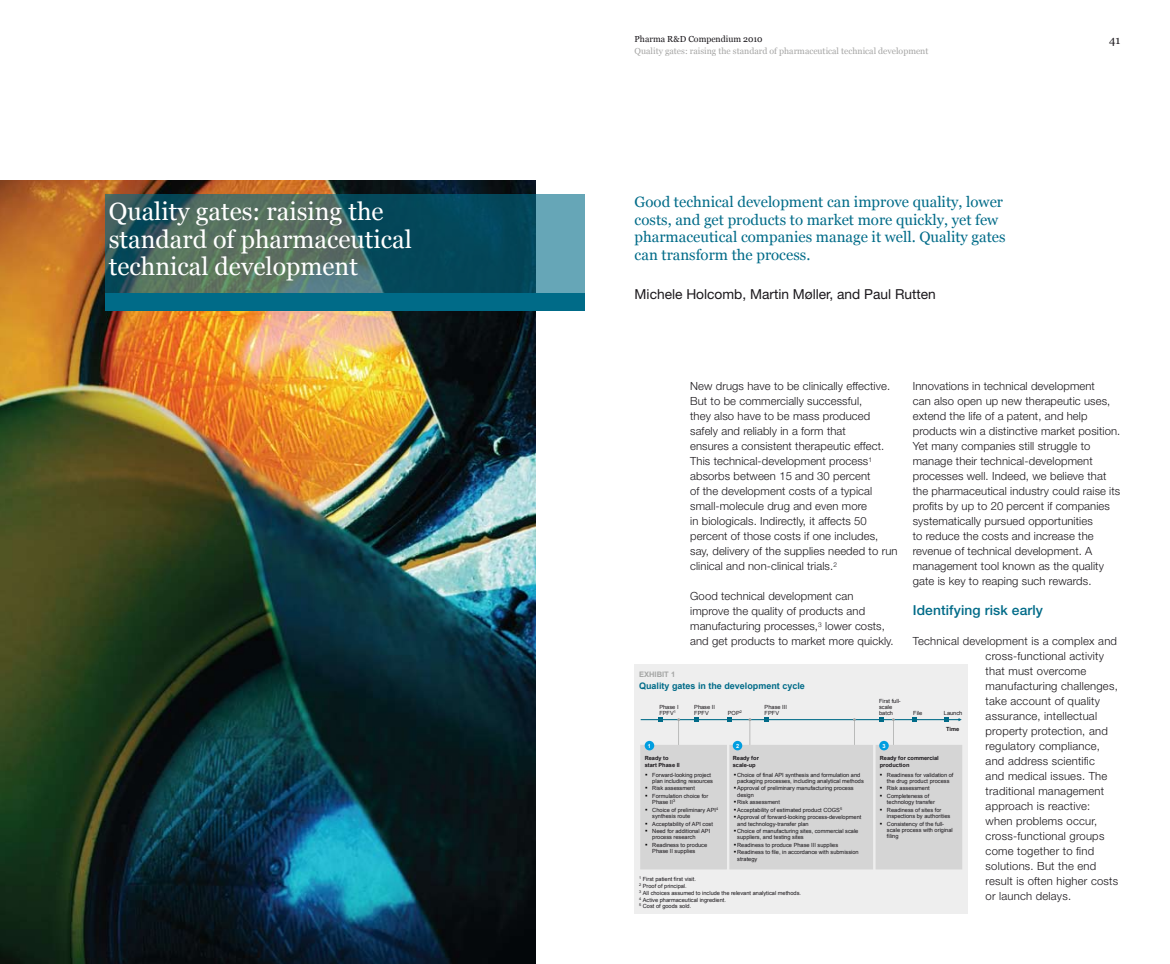
<style>
.page{position:relative;width:1170px;height:964px;background:#fff}
.page>*{position:absolute;margin:0;border:0;box-sizing:border-box;transform-origin:0 0}
.t1{font:25px/27.5px "Georgia";color:#fff}
.t2{font:15px/17.5px "Georgia";color:#006b88}
.t3{font:13.75px "Helvetica Neue LT Std";color:#1a171b}
.t4{font:500 13.75px "Helvetica Neue LT Std";letter-spacing:.01em;color:#006b88}
.t5{font:300 11.25px/15px "Helvetica Neue LT Std";letter-spacing:.01em;color:#1a171b}
.t6{font:11.25px "Georgia";color:#1a171b}
.t7{font:700 9px "Arial";color:#006b88}
.t8{font:8.75px "Georgia";color:#a5a5a4}
.t9{font:8.75px "Georgia";color:#1a171b}
.t10{font:700 7.5px "Arial";color:#a4a5a4}
.t11{font:5.62px/6.4px "Arial";color:#1a171b}
.t12{font:700 5.62px/6.8px "Arial";color:#1a171b}
.t13{font:700 5.62px "Arial";color:#fff}
.s1{font-size:7.12px;color:#010000}
</style>
<div class="page">
<img style="left:0;top:181px;width:535px;height:783px">
<div style="left:634px;top:664px;width:333px;height:250px;background:#eee"></div>
<svg style="left:640px;top:717px;width:321px;height:28px"></svg>
<div style="left:640px;top:745px;width:86px;height:124px;background:#d5d5d5"></div>
<div style="left:729px;top:745px;width:143px;height:124px;background:#d5d5d5"></div>
<div style="left:876px;top:745px;width:85px;height:124px;background:#d5d5d5"></div>
<div style="left:875px;top:745px;width:86px;height:124px;border:1px solid #d5d5d5"></div>
<div style="left:644px;top:741px;width:10px;height:9px;background:#009ee0;border-radius:50%"></div>
<div style="left:732px;top:741px;width:10px;height:9px;background:#009ee0;border-radius:50%"></div>
<div style="left:879px;top:741px;width:9px;height:9px;background:#009ee0;border-radius:50%"></div>
<svg style="left:105px;top:194px;width:480px;height:99px;background:#346468"></svg>
<div style="left:105px;top:293px;width:480px;height:18px;background:#006b88"></div>
<h1 class="t1" style="left:109px;top:198px;width:305px">Quality gates: raising the standard of pharmaceutical technical development</h1>
<p class="t9" style="left:634px;top:34px;width:129px">Pharma R&amp;D Compendium 2010</p>
<p class="t6" style="left:1108px;top:34px;width:13px">41</p>
<p class="t8" style="left:634px;top:46px;width:295px">Quality gates: raising the standard of pharmaceutical technical development</p>
<h2 class="t2" style="left:634px;top:193px;width:372px">Good technical development can improve quality, lower costs, and get products to market more quickly, yet few pharmaceutical companies manage it well. Quality gates can transform the process.</h2>
<p class="t3" style="left:634px;top:285px;width:303px">Michele Holcomb, Martin Møller, and Paul Rutten</p>
<p class="t5" style="left:912px;top:378px;width:209px">Innovations in technical development<br>can also open up new therapeutic uses, extend the life of a patent, and help products win a distinctive market position.<br>Yet many companies still struggle to manage their technical-development processes well. Indeed, we believe that the pharmaceutical industry could raise its profits by up to 20 percent if companies systematically pursued opportunities<br>to reduce the costs and increase the revenue of technical development. A management tool known as the quality gate is key to reaping such rewards.</p>
<p class="t4" style="left:912px;top:602px;width:132px">Identifying risk early</p>
<p class="t5" style="left:985px;top:634px;width:134px;text-indent:-73px">Technical development is a complex and cross-functional activity that must overcome manufacturing challenges, take account of quality assurance, intellectual property protection, and regulatory compliance, and address scientific<br>and medical issues. The traditional management approach is reactive: when problems occur, cross-functional groups come together to find solutions. But the end result is often higher costs or launch delays.</p>
<p class="t5" style="left:690px;top:379px;width:209px">New drugs have to be clinically effective.<br>But to be commercially successful,<br>they also have to be mass produced safely and reliably in a form that<br>ensures a consistent therapeutic effect.<br>This technical-development process<sup>1 </sup>absorbs between 15 and 30 percent<br>of the development costs of a typical small-molecule drug and even more<br>in biologicals. Indirectly, it affects 50 percent of those costs if one includes, say, delivery of the supplies needed to run clinical and non-clinical trials.<sup>2</sup></p>
<p class="t5" style="left:690px;top:589px;width:205px">Good technical development can improve the quality of products and manufacturing processes,<sup>3</sup> lower costs, and get products to market more quickly.</p>
<p class="t10" style="left:639px;top:669px;width:38px">EXHIBIT 1</p>
<p class="t11" style="left:659px;top:704px;width:21px;line-height:5.8px">Phase I<br>FPFV<sup>1</sup></p>
<p class="t11" style="left:694px;top:704px;width:22px;line-height:5.8px">Phase II<br>FPFV</p>
<p class="t11" style="left:727px;top:709px;width:16px">POP<sup>2</sup></p>
<p class="t11" style="left:764px;top:704px;width:24px;line-height:5.8px">Phase III<br>FPFV</p>
<p class="t11" style="left:879px;top:698px;width:23px;line-height:5.8px">First full&shy;scale batch</p>
<p class="t11" style="left:913px;top:709px;width:11px">File</p>
<p class="t11" style="left:943px;top:709px;width:20px">Launch</p>
<p class="t12" style="left:945px;top:725px;width:15px">Time</p>
<p class="t7" style="left:639px;top:680px;width:167px">Quality gates in the development cycle</p>
<p class="t13" style="left:648px;top:742px;width:5px">1</p>
<p class="t13" style="left:736px;top:742px;width:5px">2</p>
<p class="t13" style="left:882px;top:742px;width:5px">3</p>
<p class="t12" style="left:644px;top:755px;width:37px">Ready to start Phase II</p>
<p class="t12" style="left:732px;top:755px;width:28px">Ready for scale-up</p>
<p class="t12" style="left:879px;top:755px;width:61px">Ready for commercial production</p>
<p class="t11" style="left:737px;top:771px;width:128px;text-indent:-3px"><span class="s1">▪</span> Choice of final API synthesis and formulation and packaging processes, including analytical methods</p>
<p class="t11" style="left:737px;top:785px;width:118px;text-indent:-3px"><span class="s1">▪</span> Approval of preliminary manufacturing process design</p>
<p class="t11" style="left:733px;top:799px;width:48px"><span class="s1">▪</span> Risk assessment</p>
<p class="t11" style="left:733px;top:806px;width:110px"><span class="s1">▪</span> Acceptability of estimated product COGS<sup>5</sup></p>
<p class="t11" style="left:737px;top:814px;width:126px;text-indent:-3px"><span class="s1">▪</span> Approval of forward-looking process-development and technology-transfer plan</p>
<p class="t11" style="left:737px;top:828px;width:123px;text-indent:-3px"><span class="s1">▪</span> Choice of manufacturing sites, commercial scale suppliers, and testing sites</p>
<p class="t11" style="left:733px;top:842px;width:106px"><span class="s1">▪</span> Readiness to produce Phase III supplies</p>
<p class="t11" style="left:737px;top:849px;width:123px;text-indent:-3px"><span class="s1">▪</span> Readiness to file, in accordance with submission strategy</p>
<p class="t11" style="left:879px;top:771px;width:75px;text-align:center"><span class="s1">▪</span> Readiness for validation of the drug product process</p>
<p class="t11" style="left:879px;top:785px;width:51px"><span class="s1">▪</span> Risk assessment</p>
<p class="t11" style="left:886px;top:792px;width:50px;text-indent:-7px"><span class="s1">▪</span> Completeness of technology transfer</p>
<p class="t11" style="left:886px;top:806px;width:65px;text-indent:-7px"><span class="s1">▪</span> Readiness of sites for inspections by authorities</p>
<p class="t11" style="left:886px;top:820px;width:67px;text-indent:-7px"><span class="s1">▪</span> Consistency of the full&shy;scale process with original filing</p>
<p class="t11" style="left:652px;top:771px;width:62px;text-indent:-7px"><span class="s1">▪</span> Forward-looking project plan including resources</p>
<p class="t11" style="left:645px;top:785px;width:51px"><span class="s1">▪</span> Risk assessment</p>
<p class="t11" style="left:652px;top:792px;width:57px;text-indent:-7px"><span class="s1">▪</span> Formulation choice for<br>Phase II<sup>3</sup></p>
<p class="t11" style="left:652px;top:806px;width:67px;text-indent:-7px"><span class="s1">▪</span> Choice of preliminary API<sup>4 </sup>synthesis route</p>
<p class="t11" style="left:645px;top:820px;width:69px"><span class="s1">▪</span> Acceptability of API cost</p>
<p class="t11" style="left:652px;top:828px;width:59px;text-indent:-7px"><span class="s1">▪</span> Need for additional API process research</p>
<p class="t11" style="left:652px;top:842px;width:56px;text-indent:-7px"><span class="s1">▪</span> Readiness to produce<br>Phase II supplies</p>
<p class="t11" style="left:639px;top:876px;width:163px;line-height:6.8px"><sup>1</sup> First patient first visit.<br><sup>2</sup> Proof of principal.<br><sup>3</sup> All choices assumed to include the relevant analytical methods.<br><sup>4</sup> Active pharmaceutical ingredient.<br><sup>5</sup> Cost of goods sold.</p>
</div>
